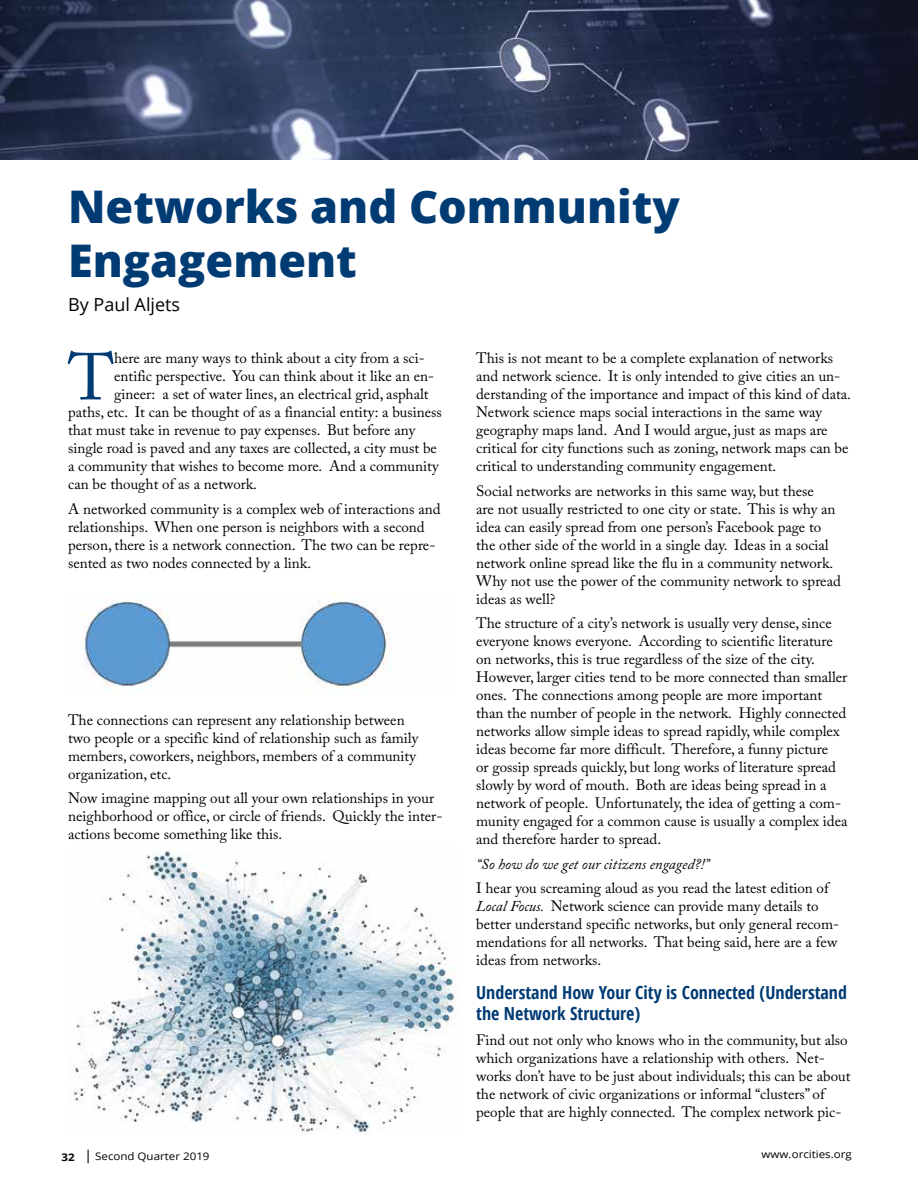
<style>
.page{position:relative;width:918px;height:1188px;background:#fff}
.page>*{position:absolute;margin:0;border:0;box-sizing:border-box;transform-origin:0 0}
.t1{font:65.7px "Adobe Caslon Pro";color:#003b74}
.t2{font:800 45px/54px "Open Sans";color:#003b74}
.t3{font:700 condensed 18px/21.6px "Open Sans";color:#003b74}
.t4{font:18px "Open Sans";color:#000}
.t5{font:15px/18px "Adobe Caslon Pro";color:#000}
.t6{font:italic 15px "Adobe Caslon Pro";color:#000}
.t7{font:10.5px "Open Sans";color:#000;scale:1.1 1}
.s1{font-style:italic}
.s2{font-weight:700}
.s3{font-size:13.5px}
</style>
<div class="page">
<img style="left:83px;top:592px;width:307px;height:102px">
<img style="left:70px;top:850px;width:386px;height:285px">
<img style="left:0;top:0;width:918px;height:160px">
<h2 class="t2" style="left:68px;top:178px;width:613px">Networks and Community<br>Engagement</h2>
<p class="t4" style="left:68px;top:292px;width:114px">By Paul Aljets</p>
<h1 class="t1" style="left:68px;top:338px;width:48px">T</h1>
<p class="t5" style="left:114px;top:349px;width:312px">here are many ways to think about a city from a sci-</p>
<p class="t5" style="left:476px;top:349px;width:376px">This is not meant to be a complete explanation of networks and network science. It is only intended to give cities an un&shy;derstanding of the importance and impact of this kind of data.<br>Network science maps social interactions in the same way geography maps land. And I would argue, just as maps are critical for city functions such as zoning, network maps can be critical to understanding community engagement.</p>
<p class="t5" style="left:476px;top:482px;width:366px">Social networks are networks in this same way, but these<br>are not usually restricted to one city or state. This is why an idea can easily spread from one person’s Facebook page to the other side of the world in a single day. Ideas in a social network online spread like the flu in a community network.<br>Why not use the power of the community network to spread ideas as well?</p>
<p class="t5" style="left:476px;top:614px;width:373px">The structure of a city’s network is usually very dense, since everyone knows everyone. According to scientific literature on networks, this is true regardless of the size of the city.<br>However, larger cities tend to be more connected than smaller ones. The connections among people are more important than the number of people in the network. Highly connected networks allow simple ideas to spread rapidly, while complex ideas become far more difficult. Therefore, a funny picture<br>or gossip spreads quickly, but long works of literature spread slowly by word of mouth. Both are ideas being spread in a network of people. Unfortunately, the idea of getting a com&shy;munity engaged for a common cause is usually a complex idea and therefore harder to spread.</p>
<p class="t6" style="left:476px;top:855px;width:235px">“So how do we get our citizens engaged?!”</p>
<p class="t5" style="left:476px;top:879px;width:364px">I hear you screaming aloud as you read the latest edition of <span class="s1">Local Focus.</span> Network science can provide many details to better understand specific networks, but only general recom&shy;mendations for all networks. That being said, here are a few ideas from networks.</p>
<p class="t3" style="left:476px;top:981px;width:372px">Understand How Your City is Connected (Understand the Network Structure)</p>
<p class="t5" style="left:476px;top:1031px;width:376px">Find out not only who knows who in the community, but also which organizations have a relationship with others. Net&shy;works don’t have to be just about individuals; this can be about the network of civic organizations or informal “clusters” of people that are highly connected. The complex network pic-</p>
<p class="t5" style="left:114px;top:367px;width:322px">entific perspective. You can think about it like an en-</p>
<p class="t5" style="left:114px;top:385px;width:316px">gineer: a set of water lines, an electrical grid, asphalt</p>
<p class="t5" style="left:68px;top:403px;width:375px">paths, etc. It can be thought of as a financial entity: a business</p>
<p class="t5" style="left:68px;top:421px;width:349px">that must take in revenue to pay expenses. But before any</p>
<p class="t5" style="left:68px;top:439px;width:370px">single road is paved and any taxes are collected, a city must be</p>
<p class="t5" style="left:68px;top:457px;width:372px">a community that wishes to become more. And a community</p>
<p class="t5" style="left:68px;top:475px;width:191px">can be thought of as a network.</p>
<p class="t5" style="left:68px;top:500px;width:374px">A networked community is a complex web of interactions and relationships. When one person is neighbors with a second person, there is a network connection. The two can be repre&shy;sented as two nodes connected by a link.</p>
<p class="t5" style="left:68px;top:711px;width:352px">The connections can represent any relationship between two people or a specific kind of relationship such as family members, coworkers, neighbors, members of a community organization, etc.</p>
<p class="t5" style="left:68px;top:789px;width:376px">Now imagine mapping out all your own relationships in your neighborhood or office, or circle of friends. Quickly the inter&shy;actions become something like this.</p>
<p class="t7" style="left:62px;top:1149px;width:136px"><span class="s2">32</span> <span class="s3">|</span> Second Quarter 2019</p>
<p class="t7" style="left:762px;top:1147px;width:84px">www.orcities.org</p>
</div>
